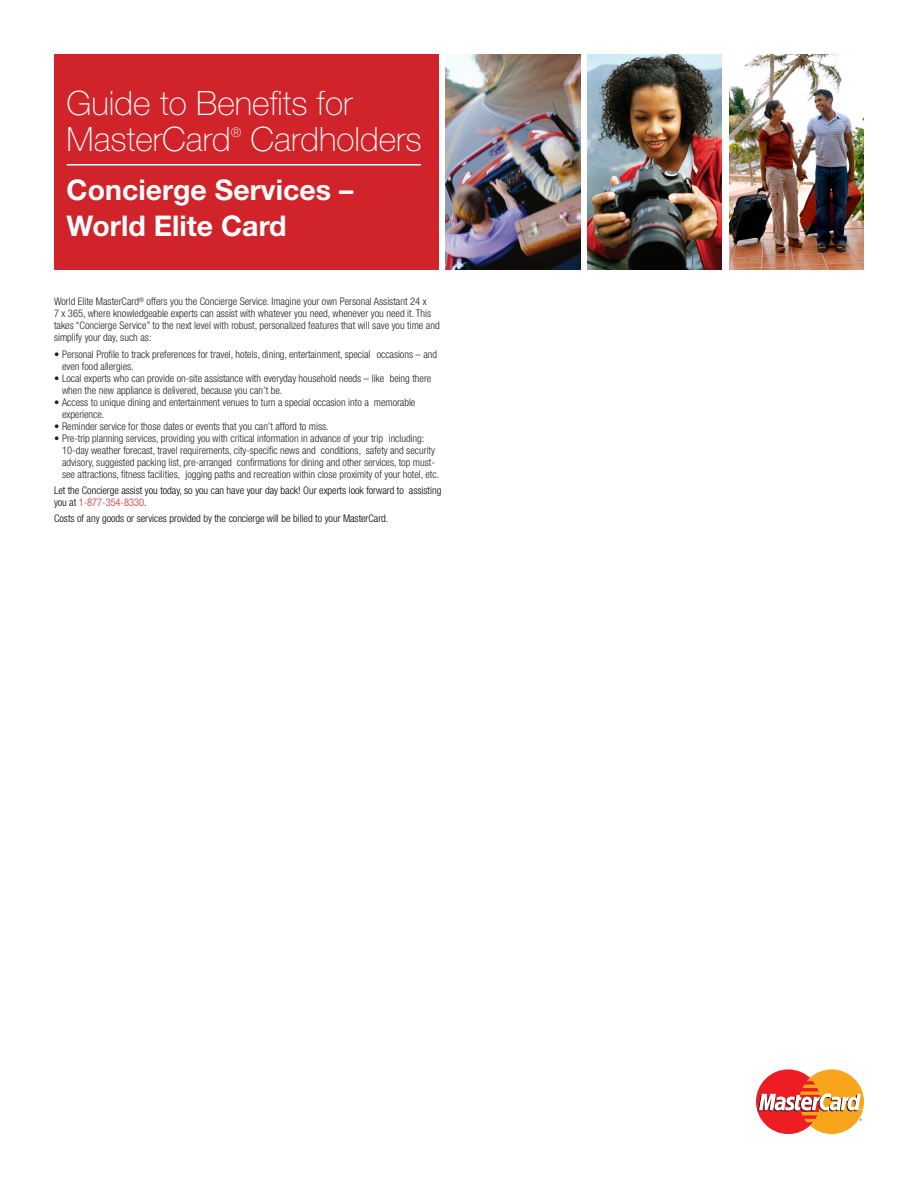
<style>
.page{position:relative;width:918px;height:1188px;background:#fff}
.page>*{position:absolute;margin:0;border:0;box-sizing:border-box;transform-origin:0 0}
.t1{font:100 33.6px/36px "Helvetica Neue";color:#fff}
.t2{font:700 28.5px/36px "Helvetica Neue";color:#fff}
.t3{font:100 13.05px "Helvetica Neue";color:#fff}
.Body_Copy-7_8{font:300 condensed 10.5px/12px "Helvetica Neue";color:#231f20}
.Body_Copy-7_8-2{font:300 condensed 10.5px/12px "Helvetica Neue";letter-spacing:-.005em;color:#000}
.s1{color:#d1232a}
</style>
<div class="page">
<div style="left:54px;top:54px;width:384px;height:216px;background:#d1232a"></div>
<img style="left:446px;top:54px;width:134px;height:216px">
<img style="left:588px;top:54px;width:134px;height:216px">
<hr style="left:67px;top:164px;width:354px;height:2px;background:#fff">
<img style="left:729px;top:54px;width:135px;height:216px">
<svg style="left:758px;top:1069px;width:106px;height:65px"></svg>
<p class="t1" style="left:67px;top:84px;width:287px">Guide to Benefits for<br>MasterCard</p>
<p class="t3" style="left:231px;top:125px;width:12px">®</p>
<p class="t1" style="left:251px;top:120px;width:173px">Cardholders</p>
<p class="t2" style="left:67px;top:171px;width:288px">Concierge Services –<br>World Elite Card</p>
<p class="Body_Copy-7_8" style="left:54px;top:296px;width:387px">World Elite MasterCard<sup>®</sup> offers you the Concierge Service. Imagine your own Personal Assistant 24 x<br>7 x 365, where knowledgeable experts can assist with whatever you need, whenever you need it. This takes “Concierge Service” to the next level with robust, personalized features that will save you time and simplify your day, such as:</p>
<p class="Body_Copy-7_8" style="left:62px;top:348px;width:377px;text-indent:-8px">• Personal Profile to track preferences for travel, hotels, dining, entertainment, special occasions – and even food allergies.</p>
<p class="Body_Copy-7_8" style="left:62px;top:372px;width:371px;text-indent:-8px">• Local experts who can provide on-site assistance with everyday household needs – like being there when the new appliance is delivered, because you can’t be.</p>
<p class="Body_Copy-7_8" style="left:62px;top:396px;width:355px;text-indent:-8px">• Access to unique dining and entertainment venues to turn a special occasion into a memorable experience.</p>
<p class="Body_Copy-7_8" style="left:54px;top:420px;width:276px">• Reminder service for those dates or events that you can’t afford to miss.</p>
<p class="Body_Copy-7_8" style="left:62px;top:432px;width:379px;text-indent:-8px">• Pre-trip planning services, providing you with critical information in advance of your trip including:<br>10-day weather forecast, travel requirements, city-specific news and conditions, safety and security advisory, suggested packing list, pre-arranged confirmations for dining and other services, top must&shy;see attractions, fitness facilities, jogging paths and recreation within close proximity of your hotel, etc.</p>
<p class="Body_Copy-7_8-2" style="left:54px;top:484px;width:389px">Let the Concierge assist you today, so you can have your day back! Our experts look forward to assisting you at <span class="s1">1-877-354-8330</span>.</p>
<p class="Body_Copy-7_8-2" style="left:54px;top:513px;width:336px">Costs of any goods or services provided by the concierge will be billed to your MasterCard.</p>
</div>
